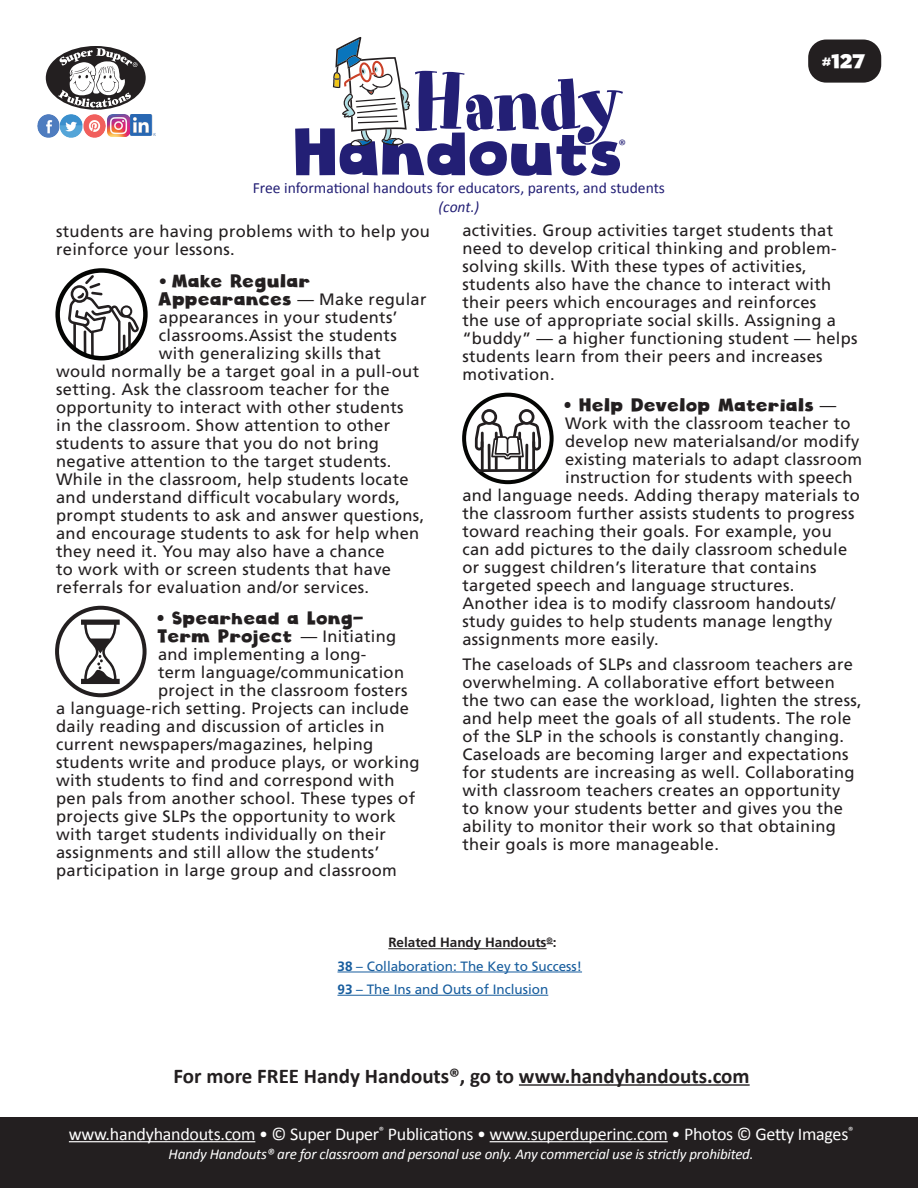
<style>
.page{position:relative;width:918px;height:1188px;background:#fff}
.page>*{position:absolute;margin:0;border:0;box-sizing:border-box;transform-origin:0 0}
.t1{font:79.2px "Art Department JNL";letter-spacing:-.03em;color:#231f75}
.t2{font:64.8px "Cloudy Witha Chanceof Love";color:#231f75}
.HH_TEXT{font:700 21px "Calibri";color:#231f20}
.t3{font:19.5px "Cloudy Witha Chanceof Love";color:#fff}
.t4{font:18px "Calibri";letter-spacing:-.015em;color:#fff}
.HH_Text{font:18px/18px "Cloudy Witha Chanceof Love";letter-spacing:.02em;color:#231f20}
.HH_Text-2{font:16.5px/18px "Frutiger LT Std";letter-spacing:.02em;color:#231f20}
.t5{font:15.6px "Calibri";color:#231f75}
.t6{font:italic 15.6px "Calibri";color:#231f75}
.t7{font:15.15px "Calibri";color:#231f75}
.t8{font:italic 15px "Calibri";letter-spacing:-.015em;color:#fff}
.HH_Text-3{font:13.5px "Frutiger LT Std";color:#175d9e}
.HH_Text-4{font:700 13.5px "Frutiger LT Std";color:#231f20}
.s1{font-family:"Frutiger LT Std";font-size:16.5px}
.s2{font-family:"Cloudy Witha Chanceof Love";font-size:18px}
.s3{font-weight:700}
</style>
<div class="page">
<div style="left:808px;top:40px;width:73px;height:43px;background:#231f20;border-radius:18px"></div>
<hr style="left:519px;top:1084px;width:231px;height:2px;background:#231f20">
<div style="left:46px;top:46px;width:100px;height:64px;background:#231f20;border-radius:50%"></div>
<svg style="left:58px;top:48px;width:80px;height:60px"></svg>
<img style="left:37px;top:115px;width:92px;height:22px">
<img style="left:131px;top:115px;width:24px;height:21px">
<svg style="left:333px;top:37px;width:77px;height:109px"></svg>
<div style="left:0;top:1118px;width:918px;height:70px;background:#231f20"></div>
<hr style="left:69px;top:1141px;width:186px;height:1px;background:#fff">
<hr style="left:490px;top:1141px;width:178px;height:1px;background:#fff">
<hr style="left:388px;top:948px;width:159px;height:1px;background:#231f20">
<hr style="left:338px;top:972px;width:244px;height:1px;background:#175d9e">
<hr style="left:338px;top:995px;width:210px;height:1px;background:#175d9e">
<div style="left:55px;top:268px;width:93px;height:92px;border:4px solid #040503;border-radius:50%"></div>
<svg style="left:68px;top:275px;width:71px;height:82px"></svg>
<div style="left:55px;top:606px;width:92px;height:91px;border:4px solid #231f20;border-radius:50%"></div>
<div style="left:81px;top:620px;width:39px;height:5px;background:#231f20"></div>
<div style="left:81px;top:679px;width:39px;height:5px;background:#231f20"></div>
<svg style="left:83px;top:624px;width:35px;height:55px"></svg>
<div style="left:462px;top:393px;width:92px;height:91px;border:4px solid #040503;border-radius:50%"></div>
<hr style="left:477px;top:469px;width:61px;height:3px;background:#231f20">
<hr style="left:481px;top:432px;width:3px;height:38px;background:#231f20">
<hr style="left:495px;top:432px;width:3px;height:38px;background:#231f20">
<hr style="left:488px;top:444px;width:3px;height:26px;background:#231f20">
<hr style="left:532px;top:432px;width:3px;height:38px;background:#231f20">
<hr style="left:518px;top:432px;width:3px;height:38px;background:#231f20">
<hr style="left:525px;top:444px;width:3px;height:26px;background:#231f20">
<svg style="left:475px;top:409px;width:66px;height:59px"></svg>
<p class="t1" style="left:412px;top:56px;width:213px">Handy</p>
<p class="t5" style="left:253px;top:177px;width:414px">Free informational handouts for educators, parents, and students</p>
<p class="t6" style="left:439px;top:196px;width:42px">(cont.)</p>
<p class="t2" style="left:296px;top:112px;width:331px">Handouts</p>
<p class="t7" style="left:618px;top:135px;width:9px">®</p>
<p class="t3" style="left:823px;top:49px;width:45px">#127</p>
<p class="HH_Text-2" style="left:56px;top:222px;width:375px">students are having problems with to help you reinforce your lessons.</p>
<p class="HH_Text" style="left:159px;top:272px;width:154px"><span class="s1">•</span> Make Regular</p>
<p class="HH_Text-2" style="left:159px;top:290px;width:269px"><span class="s2">Appearances</span> — Make regular</p>
<p class="HH_Text-2" style="left:159px;top:308px;width:240px">appearances in your students’</p>
<p class="HH_Text-2" style="left:159px;top:326px;width:239px">classrooms.Assist the students</p>
<p class="HH_Text-2" style="left:159px;top:344px;width:223px">with generalizing skills that</p>
<p class="HH_Text-2" style="left:56px;top:362px;width:364px">would normally be a target goal in a pull-out</p>
<p class="HH_Text-2" style="left:56px;top:380px;width:335px">setting. Ask the classroom teacher for the</p>
<p class="HH_Text-2" style="left:56px;top:398px;width:349px">opportunity to interact with other students</p>
<p class="HH_Text-2" style="left:56px;top:416px;width:336px">in the classroom. Show attention to other</p>
<p class="HH_Text-2" style="left:56px;top:434px;width:324px">students to assure that you do not bring</p>
<p class="HH_Text-2" style="left:56px;top:452px;width:337px">negative attention to the target students.</p>
<p class="HH_Text-2" style="left:56px;top:470px;width:354px">While in the classroom, help students locate</p>
<p class="HH_Text-2" style="left:56px;top:488px;width:345px">and understand difficult vocabulary words,</p>
<p class="HH_Text-2" style="left:56px;top:506px;width:370px">prompt students to ask and answer questions,</p>
<p class="HH_Text-2" style="left:56px;top:524px;width:365px">and encourage students to ask for help when</p>
<p class="HH_Text-2" style="left:56px;top:542px;width:330px">they need it. You may also have a chance</p>
<p class="HH_Text-2" style="left:56px;top:560px;width:337px">to work with or screen students that have</p>
<p class="HH_Text-2" style="left:56px;top:578px;width:315px">referrals for evaluation and/or services.</p>
<p class="HH_Text" style="left:158px;top:609px;width:240px">• Spearhead a Long-<br>Term Project <span class="s1">— Initiating</span></p>
<p class="HH_Text-2" style="left:158px;top:645px;width:210px">and implementing a long-</p>
<p class="HH_Text-2" style="left:158px;top:663px;width:248px">term language/communication</p>
<p class="HH_Text-2" style="left:158px;top:681px;width:251px">project in the classroom fosters</p>
<p class="HH_Text-2" style="left:56px;top:699px;width:354px">a language-rich setting. Projects can include</p>
<p class="HH_Text-2" style="left:56px;top:717px;width:330px">daily reading and discussion of articles in</p>
<p class="HH_Text-2" style="left:56px;top:735px;width:319px">current newspapers/magazines, helping</p>
<p class="HH_Text-2" style="left:56px;top:753px;width:365px">students write and produce plays, or working</p>
<p class="HH_Text-2" style="left:56px;top:771px;width:340px">with students to find and correspond with</p>
<p class="HH_Text-2" style="left:56px;top:789px;width:360px">pen pals from another school. These types of</p>
<p class="HH_Text-2" style="left:56px;top:807px;width:341px">projects give SLPs the opportunity to work</p>
<p class="HH_Text-2" style="left:56px;top:825px;width:331px">with target students individually on their</p>
<p class="HH_Text-2" style="left:56px;top:843px;width:325px">assignments and still allow the students’</p>
<p class="HH_Text-2" style="left:56px;top:861px;width:342px">participation in large group and classroom</p>
<p class="HH_Text-2" style="left:462px;top:221px;width:397px">activities. Group activities target students that need to develop critical thinking and problem&shy;solving skills. With these types of activities, students also have the chance to interact with their peers which encourages and reinforces<br>the use of appropriate social skills. Assigning a “buddy” — a higher functioning student — helps students learn from their peers and increases motivation.</p>
<p class="HH_Text" style="left:565px;top:396px;width:273px">• Help Develop Materials <span class="s1">—</span></p>
<p class="HH_Text-2" style="left:565px;top:414px;width:287px">Work with the classroom teacher to</p>
<p class="HH_Text-2" style="left:565px;top:432px;width:296px">develop new materialsand/or modify</p>
<p class="HH_Text-2" style="left:565px;top:450px;width:299px">existing materials to adapt classroom</p>
<p class="HH_Text-2" style="left:565px;top:468px;width:289px">instruction for students with speech</p>
<p class="HH_Text-2" style="left:462px;top:486px;width:399px">and language needs. Adding therapy materials to</p>
<p class="HH_Text-2" style="left:462px;top:504px;width:394px">the classroom further assists students to progress</p>
<p class="HH_Text-2" style="left:462px;top:522px;width:371px">toward reaching their goals. For example, you</p>
<p class="HH_Text-2" style="left:462px;top:540px;width:386px">can add pictures to the daily classroom schedule</p>
<p class="HH_Text-2" style="left:462px;top:558px;width:356px">or suggest children’s literature that contains</p>
<p class="HH_Text-2" style="left:462px;top:576px;width:333px">targeted speech and language structures.</p>
<p class="HH_Text-2" style="left:462px;top:594px;width:374px">Another idea is to modify classroom handouts/</p>
<p class="HH_Text-2" style="left:462px;top:612px;width:371px">study guides to help students manage lengthy</p>
<p class="HH_Text-2" style="left:462px;top:630px;width:198px">assignments more easily.</p>
<p class="HH_Text-2" style="left:462px;top:655px;width:401px">The caseloads of SLPs and classroom teachers are overwhelming. A collaborative effort between the two can ease the workload, lighten the stress, and help meet the goals of all students. The role of the SLP in the schools is constantly changing.<br>Caseloads are becoming larger and expectations for students are increasing as well. Collaborating with classroom teachers creates an opportunity<br>to know your students better and gives you the ability to monitor their work so that obtaining their goals is more manageable.</p>
<p class="HH_Text-4" style="left:388px;top:935px;width:170px">Related Handy Handouts<sup>®</sup>:</p>
<p class="HH_Text-3" style="left:338px;top:958px;width:246px"><span class="s3">38</span> – Collaboration: The Key to Success!</p>
<p class="HH_Text-3" style="left:338px;top:981px;width:212px"><span class="s3">93</span> – The Ins and Outs of Inclusion</p>
<p class="HH_TEXT" style="left:173px;top:1061px;width:578px">For more FREE Handy Handouts®, go to www.handyhandouts.com</p>
<p class="t4" style="left:69px;top:1121px;width:786px">www.handyhandouts.com • © Super Duper<sup>®</sup> Publications • www.superduperinc.com • Photos © Getty Images<sup>®</sup></p>
<p class="t8" style="left:169px;top:1144px;width:587px">Handy Handouts® are for classroom and personal use only. Any commercial use is strictly prohibited.</p>
</div>
